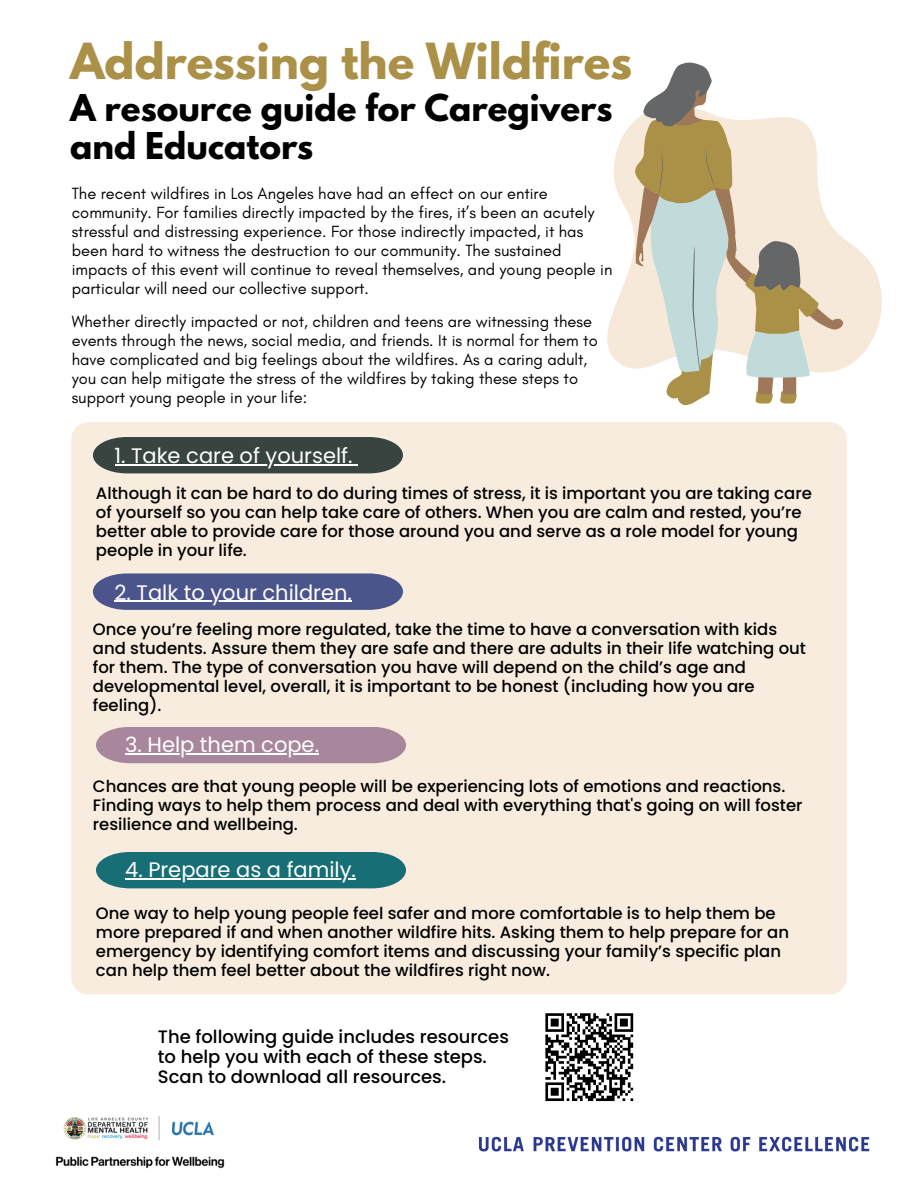
<style>
.page{position:relative;width:918px;height:1188px;background:#fff}
.page>*{position:absolute;margin:0;border:0;box-sizing:border-box;transform-origin:0 0}
.t1{font:700 44.1px "League Spartan";color:#ab9047}
.t2{font:700 32.7px/38.2px "League Spartan";color:#000}
.t3{font:21px "Poppins";color:#fff}
.t4{font:500 18px/20.2px "Poppins";color:#000}
.t5{font:500 16.5px/19.2px "Poppins";color:#000}
.t6{font:16.5px/19.2px "Glacial Indifference";color:#000}
</style>
<div class="page">
<img style="left:55px;top:1116px;width:170px;height:53px">
<img style="left:478px;top:1136px;width:392px;height:16px">
<svg style="left:607px;top:121px;width:275px;height:248px"></svg>
<svg style="left:635px;top:62px;width:209px;height:344px"></svg>
<div style="left:71px;top:422px;width:776px;height:572px;background:#f7e9d9;border-radius:17px"></div>
<svg style="left:93px;top:573px;width:310px;height:37px;background:#596192"></svg>
<hr style="left:115px;top:601px;width:237px;height:1px;background:#fff">
<div style="left:96px;top:727px;width:310px;height:36px;background:#a8879d"></div>
<hr style="left:125px;top:753px;width:194px;height:2px;background:#fff">
<svg style="left:96px;top:852px;width:310px;height:36px;background:#26767b"></svg>
<hr style="left:125px;top:879px;width:231px;height:1px;background:#fff">
<svg style="left:93px;top:437px;width:310px;height:36px;background:#48534f"></svg>
<svg style="left:545px;top:1013px;width:89px;height:88px"></svg>
<h1 class="t1" style="left:70px;top:40px;width:564px">Addressing the Wildfires</h1>
<h1 class="t2" style="left:70px;top:93px;width:544px">A resource guide for Caregivers and Educators</h1>
<h3 class="t6" style="left:72px;top:183px;width:542px">The recent wildfires in Los Angeles have had an effect on our entire community. For families directly impacted by the fires, it’s been an acutely stressful and distressing experience. For those indirectly impacted, it has been hard to witness the destruction to our community. The sustained impacts of this event will continue to reveal themselves, and young people in particular will need our collective support.</h3>
<h2 class="t6" style="left:72px;top:312px;width:528px">Whether directly impacted or not, children and teens are witnessing these events through the news, social media, and friends. It is normal for them to have complicated and big feelings about the wildfires. As a caring adult, you can help mitigate the stress of the wildfires by taking these steps to support young people in your life:</h2>
<p class="t3" style="left:115px;top:441px;width:239px">1. Take care of yourself.</p>
<h2 class="t5" style="left:96px;top:484px;width:717px">Although it can be hard to do during times of stress, it is important you are taking care of yourself so you can help take care of others. When you are calm and rested, you’re better able to provide care for those around you and serve as a role model for young people in your life.</h2>
<p class="t3" style="left:115px;top:578px;width:239px">2. Talk to your children.</p>
<h3 class="t5" style="left:93px;top:620px;width:715px">Once you’re feeling more regulated, take the time to have a conversation with kids and students. Assure them they are safe and there are adults in their life watching out for them. The type of conversation you have will depend on the child’s age and developmental level, overall, it is important to be honest (including how you are feeling).</h3>
<p class="t3" style="left:125px;top:730px;width:195px">3. Help them cope.</p>
<h2 class="t5" style="left:93px;top:776px;width:711px">Chances are that young people will be experiencing lots of emotions and reactions.<br>Finding ways to help them process and deal with everything that's going on will foster resilience and wellbeing.</h2>
<p class="t3" style="left:125px;top:855px;width:232px">4. Prepare as a family.</p>
<h3 class="t5" style="left:96px;top:904px;width:695px">One way to help young people feel safer and more comfortable is to help them be more prepared if and when another wildfire hits. Asking them to help prepare for an emergency by identifying comfort items and discussing your family’s specific plan can help them feel better about the wildfires right now.</h3>
<h2 class="t4" style="left:158px;top:1026px;width:353px">The following guide includes resources to help you with each of these steps.<br>Scan to download all resources.</h2>
</div>
